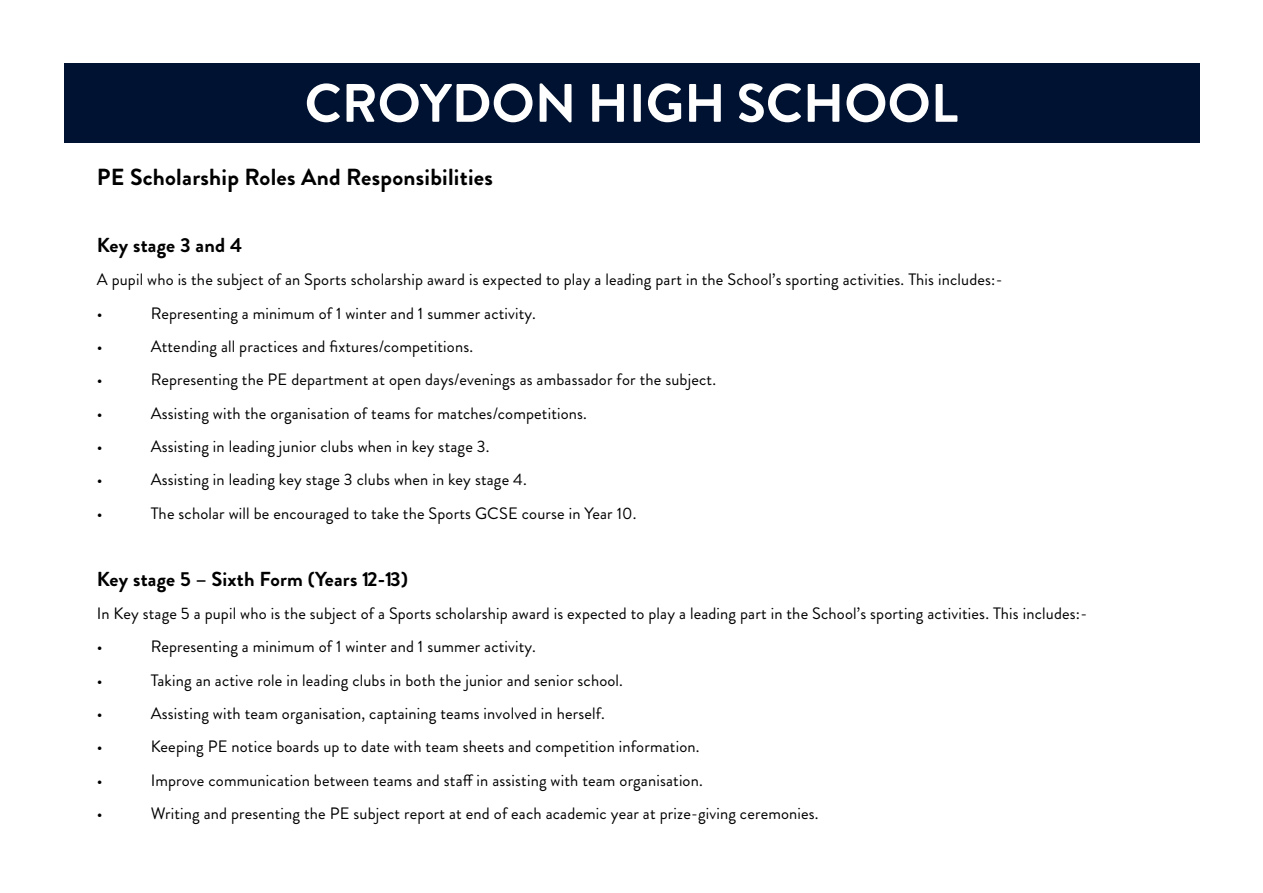
<style>
.page{position:relative;width:1263px;height:893px;background:#fff}
.page>*{position:absolute;margin:0;border:0;box-sizing:border-box;transform-origin:0 0}
.t1{font:700 54px "Brandon Grotesque";color:#fff}
.t2{font:700 23.25px "Brandon Grotesque";letter-spacing:.01em;color:#000}
.t3{font:700 20.25px "Brandon Grotesque";letter-spacing:.01em;color:#000}
.t4{font:16.5px/33.3px "Brandon Grotesque";letter-spacing:.01em;color:#000}
</style>
<div class="page">
<div style="left:64px;top:64px;width:1135px;height:79px;background:#001231"></div>
<h1 class="t1" style="left:305px;top:65px;width:655px">CROYDON HIGH SCHOOL</h1>
<h2 class="t2" style="left:97px;top:161px;width:398px">PE Scholarship Roles And Responsibilities</h2>
<p class="t3" style="left:97px;top:231px;width:147px">Key stage 3 and 4</p>
<p class="t4" style="left:97px;top:263px;width:907px">A pupil who is the subject of an Sports scholarship award is expected to play a leading part in the School’s sporting activities. This includes:- •</p>
<p class="t4" style="left:151px;top:297px;width:387px">Representing a minimum of 1 winter and 1 summer activity.</p>
<p class="t4" style="left:97px;top:330px;width:7px">•</p>
<p class="t4" style="left:151px;top:330px;width:324px">Attending all practices and fixtures/competitions.</p>
<p class="t4" style="left:97px;top:363px;width:7px">•</p>
<p class="t4" style="left:151px;top:363px;width:567px">Representing the PE department at open days/evenings as ambassador for the subject.</p>
<p class="t4" style="left:97px;top:397px;width:7px">•</p>
<p class="t4" style="left:151px;top:397px;width:438px">Assisting with the organisation of teams for matches/competitions.</p>
<p class="t4" style="left:97px;top:430px;width:7px">•</p>
<p class="t4" style="left:151px;top:430px;width:340px">Assisting in leading junior clubs when in key stage 3.</p>
<p class="t4" style="left:97px;top:463px;width:7px">•</p>
<p class="t4" style="left:151px;top:463px;width:377px">Assisting in leading key stage 3 clubs when in key stage 4.</p>
<p class="t4" style="left:97px;top:497px;width:7px">•</p>
<p class="t4" style="left:151px;top:497px;width:487px">The scholar will be encouraged to take the Sports GCSE course in Year 10.</p>
<p class="t3" style="left:97px;top:564px;width:313px">Key stage 5 – Sixth Form (Years 12-13)</p>
<p class="t4" style="left:97px;top:597px;width:992px">In Key stage 5 a pupil who is the subject of a Sports scholarship award is expected to play a leading part in the School’s sporting activities. This includes:- •</p>
<p class="t4" style="left:151px;top:630px;width:387px">Representing a minimum of 1 winter and 1 summer activity.</p>
<p class="t4" style="left:97px;top:664px;width:7px">•</p>
<p class="t4" style="left:151px;top:664px;width:474px">Taking an active role in leading clubs in both the junior and senior school.</p>
<p class="t4" style="left:97px;top:697px;width:7px">•</p>
<p class="t4" style="left:151px;top:697px;width:456px">Assisting with team organisation, captaining teams involved in herself.</p>
<p class="t4" style="left:97px;top:730px;width:7px">•</p>
<p class="t4" style="left:151px;top:730px;width:550px">Keeping PE notice boards up to date with team sheets and competition information.</p>
<p class="t4" style="left:97px;top:764px;width:7px">•</p>
<p class="t4" style="left:151px;top:764px;width:554px">Improve communication between teams and staff in assisting with team organisation.</p>
<p class="t4" style="left:97px;top:797px;width:7px">•</p>
<p class="t4" style="left:151px;top:797px;width:669px">Writing and presenting the PE subject report at end of each academic year at prize-giving ceremonies.</p>
</div>
